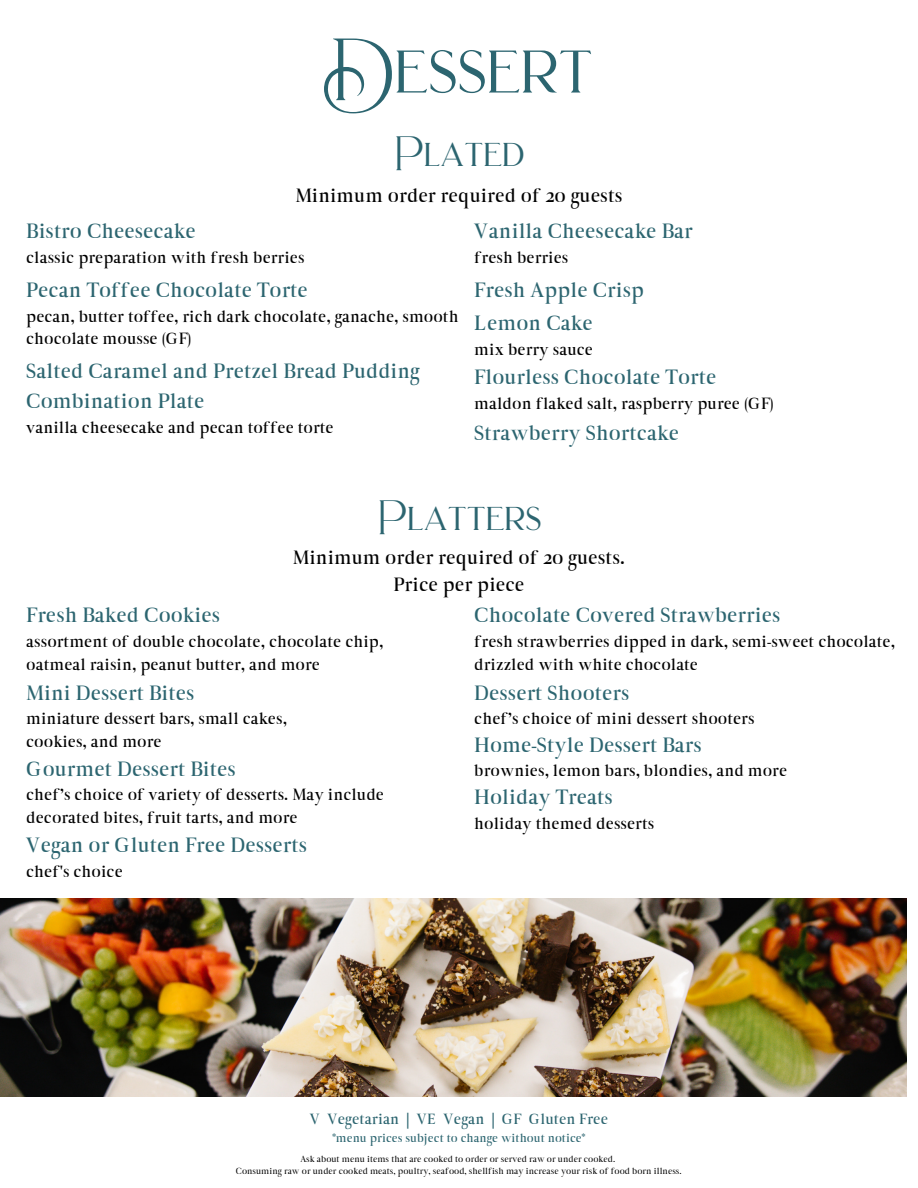
<style>
.page{position:relative;width:918px;height:1188px;background:#fff}
.page>*{position:absolute;margin:0;border:0;box-sizing:border-box;transform-origin:0 0}
.t1{font:60px "Brilon";color:#2c6570}
.t2{font:33px "Brilon";color:#2c6570}
.t3{font:600 21px "Carra";color:#2c6570}
.t4{font:600 19.5px "Carra";color:#000}
.t5{font:600 16.5px/22.5px "Carra";color:#000}
.t6{font:600 15px "Carra";color:#2c6570}
.t7{font:600 12px "Carra";color:#2c6570}
.t8{font:9px "Carra";color:#000}
</style>
<div class="page">
<img style="left:0;top:899px;width:907px;height:198px">
<p class="t1" style="left:327px;top:24px;width:268px">Dessert</p>
<p class="t2" style="left:395px;top:128px;width:131px">Plated</p>
<p class="t4" style="left:295px;top:185px;width:329px">Minimum order required of 20 guests</p>
<p class="t3" style="left:26px;top:219px;width:171px">Bistro Cheesecake</p>
<p class="t5" style="left:26px;top:247px;width:280px">classic preparation with fresh berries</p>
<p class="t3" style="left:26px;top:278px;width:283px">Pecan Toffee Chocolate Torte</p>
<p class="t5" style="left:26px;top:306px;width:434px">pecan, butter toffee, rich dark chocolate, ganache, smooth chocolate mousse (GF)</p>
<p class="t3" style="left:26px;top:359px;width:395px">Salted Caramel and Pretzel Bread Pudding</p>
<p class="t3" style="left:26px;top:389px;width:180px">Combination Plate</p>
<p class="t5" style="left:26px;top:417px;width:309px">vanilla cheesecake and pecan toffee torte</p>
<p class="t3" style="left:474px;top:219px;width:220px">Vanilla Cheesecake Bar</p>
<p class="t5" style="left:474px;top:247px;width:96px">fresh berries</p>
<p class="t3" style="left:474px;top:278px;width:171px">Fresh Apple Crisp</p>
<p class="t3" style="left:474px;top:311px;width:120px">Lemon Cake</p>
<p class="t5" style="left:474px;top:339px;width:120px">mix berry sauce</p>
<p class="t3" style="left:474px;top:365px;width:244px">Flourless Chocolate Torte</p>
<p class="t5" style="left:474px;top:393px;width:301px">maldon flaked salt, raspberry puree (GF)</p>
<p class="t3" style="left:474px;top:421px;width:206px">Strawberry Shortcake</p>
<p class="t2" style="left:378px;top:492px;width:165px">Platters</p>
<p class="t4" style="left:293px;top:547px;width:334px">Minimum order required of 20 guests.</p>
<p class="t4" style="left:393px;top:574px;width:133px">Price per piece</p>
<p class="t3" style="left:26px;top:603px;width:195px">Fresh Baked Cookies</p>
<p class="t5" style="left:26px;top:631px;width:359px">assortment of double chocolate, chocolate chip,</p>
<p class="t5" style="left:26px;top:654px;width:295px">oatmeal raisin, peanut butter, and more</p>
<p class="t3" style="left:26px;top:680px;width:170px">Mini Dessert Bites</p>
<p class="t5" style="left:26px;top:709px;width:262px">miniature dessert bars, small cakes,</p>
<p class="t5" style="left:26px;top:731px;width:137px">cookies, and more</p>
<p class="t3" style="left:26px;top:756px;width:211px">Gourmet Dessert Bites</p>
<p class="t5" style="left:26px;top:785px;width:359px">chef’s choice of variety of desserts. May include decorated bites, fruit tarts, and more</p>
<p class="t3" style="left:26px;top:833px;width:282px">Vegan or Gluten Free Desserts</p>
<p class="t5" style="left:26px;top:861px;width:98px">chef's choice</p>
<p class="t3" style="left:474px;top:603px;width:308px">Chocolate Covered Strawberries</p>
<p class="t5" style="left:474px;top:631px;width:422px">fresh strawberries dipped in dark, semi-sweet chocolate, drizzled with white chocolate</p>
<p class="t3" style="left:474px;top:680px;width:157px">Dessert Shooters</p>
<p class="t5" style="left:474px;top:709px;width:282px">chef’s choice of mini dessert shooters</p>
<p class="t3" style="left:474px;top:732px;width:229px">Home-Style Dessert Bars</p>
<p class="t5" style="left:474px;top:761px;width:314px">brownies, lemon bars, blondies, and more</p>
<p class="t3" style="left:474px;top:785px;width:140px">Holiday Treats</p>
<p class="t5" style="left:474px;top:813px;width:182px">holiday themed desserts</p>
<p class="t6" style="left:310px;top:1111px;width:300px">V Vegetarian | VE Vegan | GF Gluten Free</p>
<p class="t7" style="left:332px;top:1131px;width:254px">*menu prices subject to change without notice*</p>
<p class="t8" style="left:300px;top:1153px;width:316px">Ask about menu items that are cooked to order or served raw or under cooked.</p>
<p class="t8" style="left:236px;top:1165px;width:447px">Consuming raw or under cooked meats, poultry, seafood, shellfish may increase your risk of food born illness.</p>
</div>
